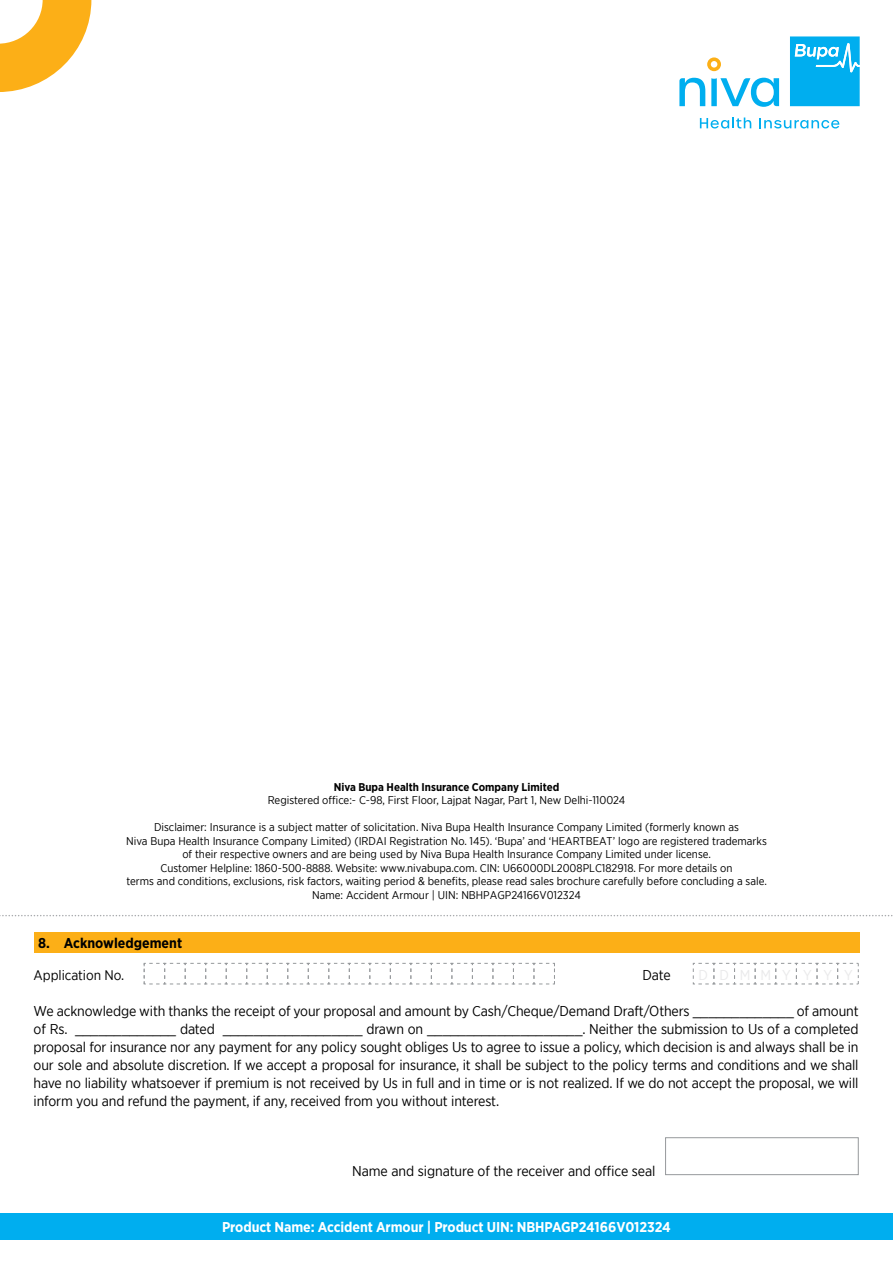
<style>
.page{position:relative;width:893px;height:1263px;background:#fff}
.page>*{position:absolute;margin:0;border:0;box-sizing:border-box;transform-origin:0 0}
.t1{font:14.25px/18px "Gotham Narrow";letter-spacing:-.01em;color:#000;text-align:justify}
.t2{font:700 14.25px "Gotham Narrow";letter-spacing:-.005em;color:#fff}
.t3{font:700 14.25px "Gotham Narrow";color:#000}
.t4{font:13.8px "Gotham Narrow";letter-spacing:-.005em;color:#000}
.t5{font:11.25px/13.5px "Gotham Narrow";color:#000;text-align:center}
.t6{font:700 11.25px "Gotham Narrow";color:#000}
</style>
<div class="page">
<svg style="left:700px;top:117px;width:51px;height:12px"></svg>
<svg style="left:759px;top:118px;width:80px;height:11px"></svg>
<svg style="left:679px;top:78px;width:100px;height:29px"></svg>
<svg style="left:707px;top:57px;width:14px;height:14px"></svg>
<svg style="left:790px;top:36px;width:70px;height:70px;background:#1cb6f0"></svg>
<svg style="left:0;top:0;width:91px;height:92px"></svg>
<div style="left:0;top:1213px;width:893px;height:26px;background:#00aeef"></div>
<div style="left:34px;top:932px;width:826px;height:21px;background:#fcaf17"></div>
<svg style="left:693px;top:963px;width:166px;height:22px"></svg>
<svg style="left:144px;top:963px;width:411px;height:22px"></svg>
<div style="left:665px;top:1137px;width:194px;height:38px;border:1px solid #96999c"></div>
<svg style="left:0;top:915px;width:893px;height:1px"></svg>
<p class="t6" style="left:334px;top:779px;width:227px">Niva Bupa Health Insurance Company Limited</p>
<p class="t5" style="left:268px;top:793px;width:359px">Registered office:- C-98, First Floor, Lajpat Nagar, Part 1, New Delhi-110024</p>
<p class="t5" style="left:126px;top:820px;width:642px">Disclaimer: Insurance is a subject matter of solicitation. Niva Bupa Health Insurance Company Limited (formerly known as<br>Niva Bupa Health Insurance Company Limited) (IRDAI Registration No. 145). ‘Bupa’ and ‘HEARTBEAT’ logo are registered trademarks of their respective owners and are being used by Niva Bupa Health Insurance Company Limited under license.<br>Customer Helpline: 1860-500-8888. Website: www.nivabupa.com. CIN: U66000DL2008PLC182918. For more details on<br>terms and conditions, exclusions, risk factors, waiting period &amp; benefits, please read sales brochure carefully before concluding a sale.<br>Name: Accident Armour | UIN: NBHPAGP24166V012324</p>
<p class="t3" style="left:38px;top:934px;width:145px">8. Acknowledgement</p>
<p class="t4" style="left:34px;top:966px;width:92px">Application No.</p>
<p class="t1" style="left:642px;top:965px;width:30px">Date</p>
<p class="t1" style="left:34px;top:1002px;width:826px">We acknowledge with thanks the receipt of your proposal and amount by Cash/Cheque/Demand Draft/Others _____________ of amount of Rs. _____________ dated __________________ drawn on ____________________. Neither the submission to Us of a completed proposal for insurance nor any payment for any policy sought obliges Us to agree to issue a policy, which decision is and always shall be in our sole and absolute discretion. If we accept a proposal for insurance, it shall be subject to the policy terms and conditions and we shall have no liability whatsoever if premium is not received by Us in full and in time or is not realized. If we do not accept the proposal, we will inform you and refund the payment, if any, received from you without interest.</p>
<p class="t1" style="left:352px;top:1161px;width:305px">Name and signature of the receiver and office seal</p>
<p class="t2" style="left:222px;top:1218px;width:450px">Product Name: Accident Armour | Product UIN: NBHPAGP24166V012324</p>
</div>
